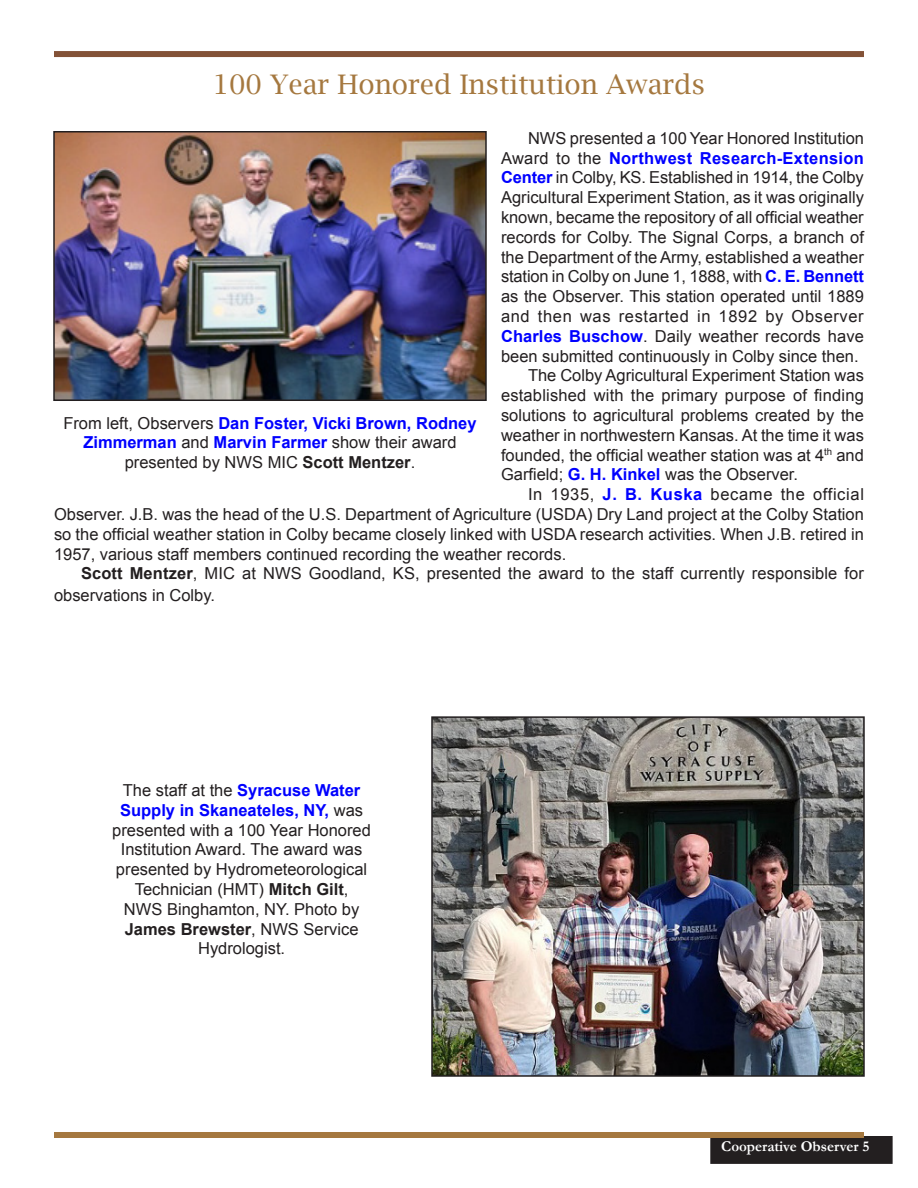
<style>
.page{position:relative;width:918px;height:1188px;background:#fff}
.page>*{position:absolute;margin:0;border:0;box-sizing:border-box;transform-origin:0 0}
.Headline{font:27px "Lucida Bright";color:#a5783f}
.Body{font:16.5px/19.8px "Arial";color:#231f20;text-align:justify}
.cap1{font:16.5px/19.8px "Arial";color:#231f20;text-align:center}
.t1{font:700 15px "Garamond";color:#fff}
.s1{font-weight:700;color:#00f}
.s2{font-weight:700}
</style>
<div class="page">
<div style="left:711px;top:1137px;width:181px;height:26px;background:#231f20"></div>
<div style="left:710px;top:1136px;width:183px;height:28px;border:2px solid #231f20"></div>
<div style="left:54px;top:1132px;width:810px;height:6px;background:#a5783f"></div>
<div style="left:54px;top:51px;width:810px;height:6px;background:#835237"></div>
<img style="left:56px;top:134px;width:428px;height:264px">
<div style="left:53px;top:131px;width:434px;height:270px;border:2px solid #231f20"></div>
<img style="left:434px;top:719px;width:428px;height:355px">
<div style="left:431px;top:716px;width:434px;height:361px;border:2px solid #231f20"></div>
<p class="Headline" style="left:213px;top:69px;width:494px">100 Year Honored Institution Awards</p>
<p class="Body" style="left:501px;top:128px;width:365px;text-indent:27px">NWS presented a 100 Year Honored Institution Award to the <span class="s1">Northwest Research-Extension Center</span> in Colby, KS. Established in 1914, the Colby Agricultural Experiment Station, as it was originally known, became the repository of all official weather records for Colby. The Signal Corps, a branch of the Department of the Army, established a weather station in Colby on June 1, 1888, with <span class="s1">C. E. Bennett </span>as the Observer. This station operated until 1889 and then was restarted in 1892 by Observer <span class="s1">Charles Buschow</span>. Daily weather records have been submitted continuously in Colby since then.</p>
<p class="Body" style="left:501px;top:366px;width:364px;text-indent:27px">The Colby Agricultural Experiment Station was established with the primary purpose of finding solutions to agricultural problems created by the weather in northwestern Kansas. At the time it was founded, the official weather station was at 4<sup>th</sup> and Garfield; <span class="s1">G. H. Kinkel</span> was the Observer.</p>
<p class="Body" style="left:54px;top:485px;width:812px;text-indent:474px">In 1935, <span class="s1">J. B. Kuska</span> became the official Observer. J.B. was the head of the U.S. Department of Agriculture (USDA) Dry Land project at the Colby Station so the official weather station in Colby became closely linked with USDA research activities. When J.B. retired in 1957, various staff members continued recording the weather records.</p>
<p class="Body" style="left:54px;top:563px;width:811px;line-height:21.6px;text-indent:27px"><span class="s2">Scott Mentzer</span>, MIC at NWS Goodland, KS, presented the award to the staff currently responsible for observations in Colby.</p>
<p class="cap1" style="left:63px;top:413px;width:415px">From left, Observers <span class="s1">Dan Foster, Vicki Brown, Rodney<br>Zimmerman</span> and <span class="s1">Marvin Farmer</span> show their award presented by NWS MIC <span class="s2">Scott Mentzer</span>.</p>
<p class="cap1" style="left:112px;top:781px;width:260px">The staff at the <span class="s1">Syracuse Water<br>Supply in Skaneateles, NY,</span> was presented with a 100 Year Honored<br>Institution Award. The award was presented by Hydrometeorological<br>Technician (HMT) <span class="s2">Mitch Gilt</span>,<br>NWS Binghamton, NY. Photo by<br><span class="s2">James Brewster</span>, NWS Service<br>Hydrologist.</p>
<p class="t1" style="left:721px;top:1136px;width:150px">Cooperative Observer 5</p>
</div>
